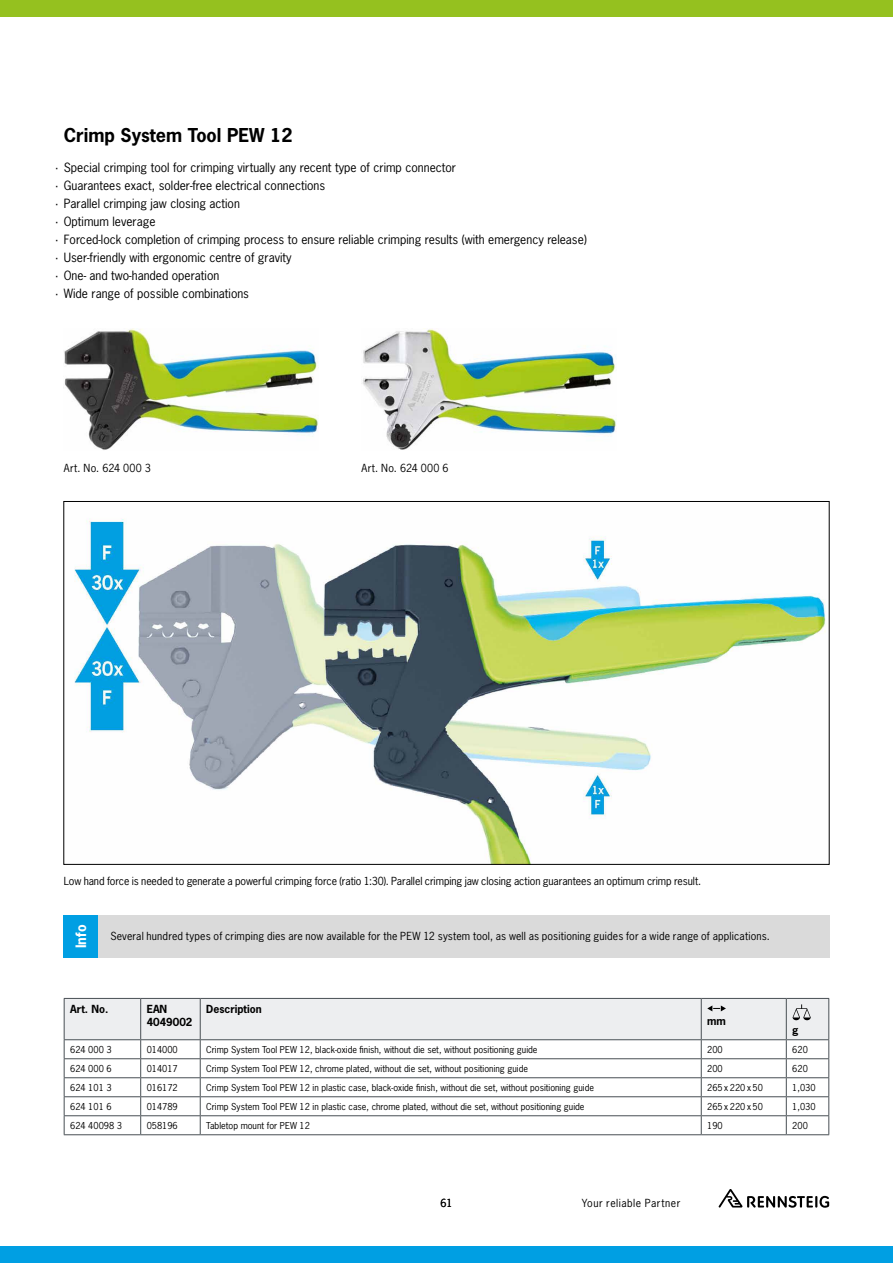
<style>
.page{position:relative;width:893px;height:1263px;background:#fff}
.page>*{position:absolute;margin:0;border:0;box-sizing:border-box;transform-origin:0 0}
.t1{font:700 18px "News Gothic Std";color:#000}
.t2{font:700 13.5px "News Gothic Std";color:#fff}
.t3{font:12px/18px "News Gothic Std";color:#000}
.t4{font:10.5px "News Gothic Std";letter-spacing:.005em;color:#000}
.t5{font:700 10.5px/13.5px "News Gothic Std";color:#000}
.t6{font:10.5px "News Gothic Std";letter-spacing:.05em;color:#000}
.t7{font:10.5px "News Gothic Std";letter-spacing:.03em;color:#000}
.t8{font:10.5px "News Gothic Std";letter-spacing:.025em;color:#000}
.t9{font:9px "News Gothic Std";color:#000}
</style>
<div class="page">
<svg style="left:719px;top:1189px;width:110px;height:19px"></svg>
<div style="left:0;top:0;width:893px;height:17px;background:#95c11f"></div>
<div style="left:0;top:1246px;width:893px;height:17px;background:#009fe3"></div>
<img style="left:64px;top:329px;width:255px;height:121px">
<img style="left:362px;top:329px;width:255px;height:121px">
<img style="left:74px;top:518px;width:752px;height:344px">
<div style="left:64px;top:915px;width:34px;height:42px;background:#009fe3"></div>
<div style="left:98px;top:915px;width:731px;height:42px;background:#dadada"></div>
<hr style="left:64px;top:1134px;width:77px;height:1px;background:#484f54">
<hr style="left:141px;top:1134px;width:59px;height:1px;background:#484f54">
<hr style="left:200px;top:1134px;width:501px;height:1px;background:#484f54">
<hr style="left:701px;top:1134px;width:85px;height:1px;background:#484f54">
<hr style="left:786px;top:1134px;width:43px;height:1px;background:#484f54">
<svg style="left:64px;top:998px;width:765px;height:136px"></svg>
<h1 class="t1" style="left:64px;top:123px;width:230px">Crimp System Tool PEW 12</h1>
<p class="t3" style="left:55px;top:159px;width:533px">· Special crimping tool for crimping virtually any recent type of crimp connector<br>· Guarantees exact, solder-free electrical connections<br>· Parallel crimping jaw closing action<br>· Optimum leverage<br>· Forced-lock completion of crimping process to ensure reliable crimping results (with emergency release) · User-friendly with ergonomic centre of gravity<br>· One- and two-handed operation<br>· Wide range of possible combinations</p>
<p class="t7" style="left:64px;top:461px;width:89px">Art. No. 624 000 3</p>
<p class="t8" style="left:361px;top:461px;width:89px">Art. No. 624 000 6</p>
<p class="t4" style="left:64px;top:874px;width:639px">Low hand force is needed to generate a powerful crimping force (ratio 1:30). Parallel crimping jaw closing action guarantees an optimum crimp result.</p>
<h2 class="t2" style="left:72px;top:948px;width:26px;rotate:-90deg">Info</h2>
<p class="t4" style="left:111px;top:930px;width:661px">Several hundred types of crimping dies are now available for the PEW 12 system tool, as well as positioning guides for a wide range of applications.</p>
<p class="t5" style="left:70px;top:1002px;width:40px">Art. No.</p>
<p class="t5" style="left:147px;top:1002px;width:47px">EAN<br>4049002</p>
<p class="t5" style="left:206px;top:1002px;width:57px">Description</p>
<p class="t5" style="left:707px;top:1014px;width:20px">mm</p>
<p class="t5" style="left:792px;top:1023px;width:8px">g</p>
<p class="t9" style="left:70px;top:1043px;width:43px">624 000 3</p>
<p class="t9" style="left:147px;top:1043px;width:33px">014000</p>
<p class="t9" style="left:206px;top:1043px;width:333px">Crimp System Tool PEW 12, black-oxide finish, without die set, without positioning guide</p>
<p class="t9" style="left:707px;top:1043px;width:17px">200</p>
<p class="t9" style="left:792px;top:1043px;width:17px">620</p>
<p class="t9" style="left:70px;top:1062px;width:43px">624 000 6</p>
<p class="t9" style="left:147px;top:1062px;width:33px">014017</p>
<p class="t9" style="left:206px;top:1062px;width:323px">Crimp System Tool PEW 12, chrome plated, without die set, without positioning guide</p>
<p class="t9" style="left:707px;top:1062px;width:17px">200</p>
<p class="t9" style="left:792px;top:1062px;width:17px">620</p>
<p class="t9" style="left:70px;top:1081px;width:43px">624 101 3</p>
<p class="t9" style="left:147px;top:1081px;width:33px">016172</p>
<p class="t9" style="left:206px;top:1081px;width:389px">Crimp System Tool PEW 12 in plastic case, black-oxide finish, without die set, without positioning guide</p>
<p class="t9" style="left:707px;top:1081px;width:57px">265 x 220 x 50</p>
<p class="t9" style="left:792px;top:1081px;width:25px">1,030</p>
<p class="t9" style="left:70px;top:1100px;width:43px">624 101 6</p>
<p class="t9" style="left:147px;top:1100px;width:33px">014789</p>
<p class="t9" style="left:206px;top:1100px;width:380px">Crimp System Tool PEW 12 in plastic case, chrome plated, without die set, without positioning guide</p>
<p class="t9" style="left:707px;top:1100px;width:57px">265 x 220 x 50</p>
<p class="t9" style="left:792px;top:1100px;width:25px">1,030</p>
<p class="t9" style="left:70px;top:1119px;width:53px">624 40098 3</p>
<p class="t9" style="left:147px;top:1119px;width:33px">058196</p>
<p class="t9" style="left:206px;top:1119px;width:105px">Tabletop mount for PEW 12</p>
<p class="t9" style="left:707px;top:1119px;width:17px">190</p>
<p class="t9" style="left:792px;top:1119px;width:17px">200</p>
<p class="t4" style="left:440px;top:1197px;width:14px">61</p>
<p class="t6" style="left:582px;top:1197px;width:100px">Your reliable Partner</p>
</div>
